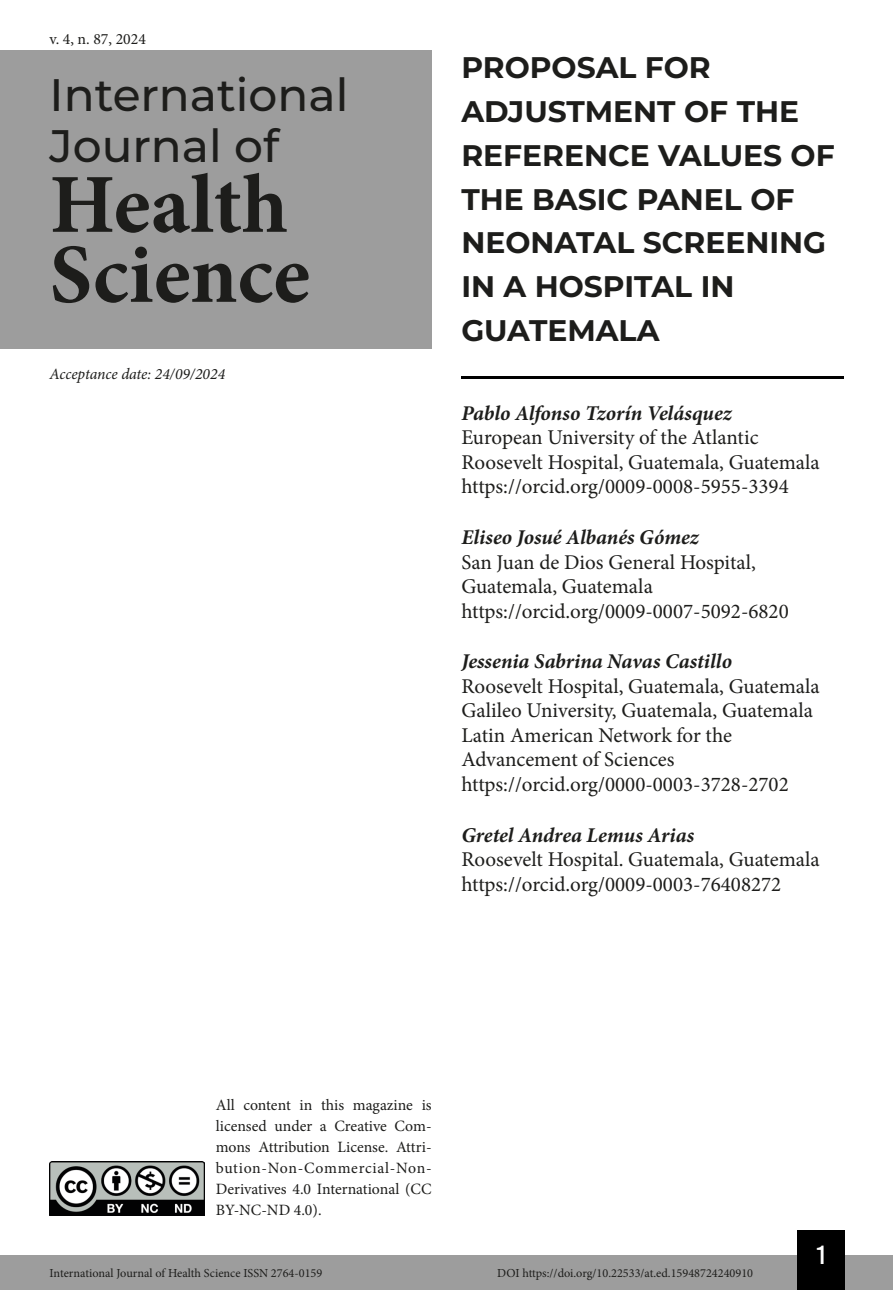
<style>
.page{position:relative;width:893px;height:1290px;background:#fff}
.page>*{position:absolute;margin:0;border:0;box-sizing:border-box;transform-origin:0 0}
.t1{font:700 84px/70px "Minion Pro";color:#1d1d1b}
.t2{font:500 45.5px/50.8px "Montserrat";color:#1d1d1b}
.Título_Artigo{font:700 29.75px/43.8px "Montserrat";color:#1d1d1b}
.t3{font:26.25px "Bebas Kai";color:#fff}
.Infos_autor{font:21px/24.5px "Minion Pro";color:#1d1d1b}
.Autor{font:italic 700 21px "Minion Pro";color:#1d1d1b}
.t4{font:15.75px/21px "Minion Pro";color:#1d1d1b;text-align:justify}
.t5{font:italic 15.75px "Minion Pro";letter-spacing:-.005em;color:#1d1d1b}
.t6{font:12.25px "Minion Pro";color:#1d1d1b}
</style>
<div class="page">
<div style="left:0;top:1255px;width:893px;height:35px;background:#9d9d9d"></div>
<div style="left:797px;top:1230px;width:48px;height:60px;background:#000"></div>
<img style="left:50px;top:1161px;width:154px;height:54px">
<div style="left:0;top:50px;width:432px;height:298px;background:#9d9d9d"></div>
<hr style="left:461px;top:376px;width:382px;height:2px;background:#000">
<p class="t4" style="left:50px;top:28px;width:98px">v. 4, n. 87, 2024</p>
<h2 class="t2" style="left:50px;top:68px;width:300px">International<br>Journal of</h2>
<h1 class="t1" style="left:50px;top:169px;width:262px">Health<br>Science</h1>
<p class="t5" style="left:50px;top:363px;width:177px">Acceptance date: 24/09/2024</p>
<p class="Título_Artigo" style="left:461px;top:44px;width:375px">PROPOSAL FOR<br>ADJUSTMENT OF THE<br>REFERENCE VALUES OF<br>THE BASIC PANEL OF<br>NEONATAL SCREENING<br>IN A HOSPITAL IN<br>GUATEMALA</p>
<p class="Autor" style="left:461px;top:398px;width:272px">Pablo Alfonso Tzorín Velásquez</p>
<p class="Infos_autor" style="left:461px;top:425px;width:299px">European University of the Atlantic</p>
<p class="Infos_autor" style="left:461px;top:450px;width:360px">Roosevelt Hospital, Guatemala, Guatemala</p>
<p class="Infos_autor" style="left:461px;top:474px;width:329px">https://orcid.org/0009-0008-5955-3394</p>
<p class="Autor" style="left:461px;top:522px;width:239px">Eliseo Josué Albanés Gómez</p>
<p class="Infos_autor" style="left:461px;top:550px;width:296px">San Juan de Dios General Hospital,<br>Guatemala, Guatemala</p>
<p class="Infos_autor" style="left:461px;top:599px;width:329px">https://orcid.org/0009-0007-5092-6820</p>
<p class="Autor" style="left:461px;top:646px;width:272px">Jessenia Sabrina Navas Castillo</p>
<p class="Infos_autor" style="left:461px;top:674px;width:360px">Roosevelt Hospital, Guatemala, Guatemala</p>
<p class="Infos_autor" style="left:461px;top:698px;width:353px">Galileo University, Guatemala, Guatemala</p>
<p class="Infos_autor" style="left:461px;top:723px;width:272px">Latin American Network for the<br>Advancement of Sciences</p>
<p class="Infos_autor" style="left:461px;top:772px;width:329px">https://orcid.org/0000-0003-3728-2702</p>
<p class="Autor" style="left:461px;top:820px;width:234px">Gretel Andrea Lemus Arias</p>
<p class="Infos_autor" style="left:461px;top:847px;width:360px">Roosevelt Hospital. Guatemala, Guatemala</p>
<p class="Infos_autor" style="left:461px;top:872px;width:321px">https://orcid.org/0009-0003-76408272</p>
<p class="t4" style="left:216px;top:1095px;width:217px">All content in this magazine is licensed under a Creative Com&shy;mons Attribution License. Attri&shy;bution-Non-Commercial-Non-Derivatives 4.0 International (CC BY-NC-ND 4.0).</p>
<p class="t3" style="left:817px;top:1241px;width:10px">1</p>
<p class="t6" style="left:50px;top:1265px;width:274px">International Journal of Health Science ISSN 2764-0159</p>
<p class="t6" style="left:497px;top:1265px;width:257px">DOI https://doi.org/10.22533/at.ed.15948724240910</p>
</div>
